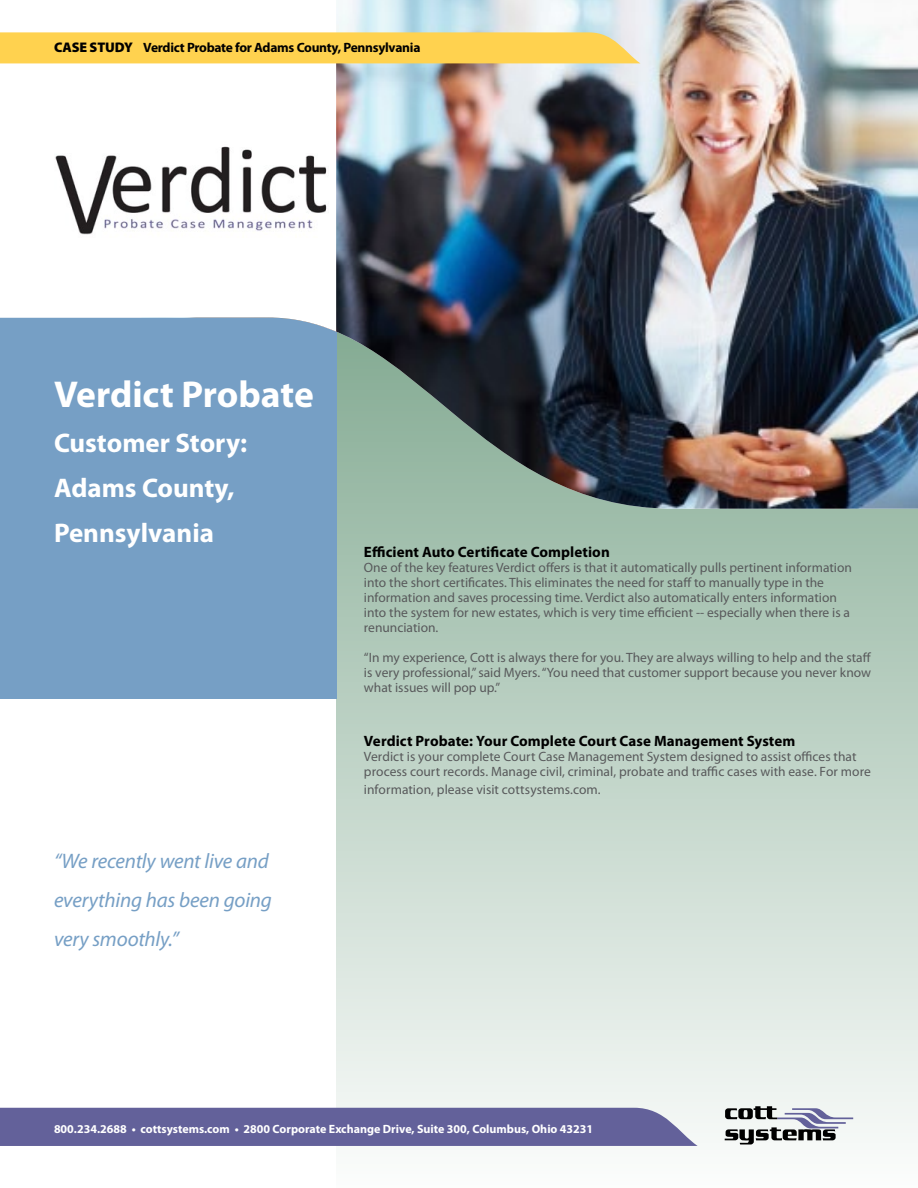
<style>
.page{position:relative;width:918px;height:1188px;background:#fff}
.page>*{position:absolute;margin:0;border:0;box-sizing:border-box;transform-origin:0 0}
.t1{font:700 37.5px "Myriad Pro";letter-spacing:-.005em;color:#fff}
.t2{font:700 27px/45px "Myriad Pro";color:#fff}
.t3{font:italic 21px/39px "Myriad Pro";letter-spacing:-.01em;color:#769fc5}
.t4{font:700 15px "Myriad Pro";letter-spacing:.005em;color:#000}
.t5{font:13.5px/15px "Myriad Pro";color:#58595b}
.t6{font:700 13.5px "Myriad Pro";letter-spacing:-.02em;color:#000}
.t7{font:700 12px "Myriad Pro";color:#fff}
.s1{font-weight:900;font-size:13.95px}
</style>
<div class="page">
<svg style="left:336px;top:509px;width:582px;height:636px;background:#c7d8cd"></svg>
<div style="left:0;top:305px;width:336px;height:394px;background:#769fc5"></div>
<img style="left:336px;top:0;width:582px;height:509px">
<svg style="left:0;top:63px;width:336px;height:269px"></svg>
<img style="left:54px;top:142px;width:275px;height:95px">
<div style="left:0;top:32px;width:640px;height:31px;background:#ffd24f"></div>
<svg style="left:725px;top:1106px;width:128px;height:38px"></svg>
<div style="left:0;top:1108px;width:698px;height:38px;background:#63619a"></div>
<p class="t6" style="left:54px;top:39px;width:368px"><span class="s1">CASE STUDY</span> Verdict Probate for Adams County, Pennsylvania</p>
<h1 class="t1" style="left:54px;top:370px;width:261px">Verdict Probate</h1>
<h2 class="t2" style="left:54px;top:419px;width:195px">Customer Story:<br>Adams County,<br>Pennsylvania</h2>
<h3 class="t3" style="left:54px;top:841px;width:219px">“We recently went live and everything has been going very smoothly.”</h3>
<p class="t4" style="left:364px;top:542px;width:247px">Efficient Auto Certificate Completion</p>
<p class="t5" style="left:364px;top:560px;width:490px">One of the key features Verdict offers is that it automatically pulls pertinent information into the short certificates. This eliminates the need for staff to manually type in the information and saves processing time. Verdict also automatically enters information into the system for new estates, which is very time efficient -- especially when there is a renunciation.</p>
<p class="t5" style="left:364px;top:650px;width:509px;text-align:justify">“In my experience, Cott is always there for you. They are always willing to help and the staff is very professional,” said Myers. “You need that customer support because you never know what issues will pop up.”</p>
<p class="t4" style="left:364px;top:731px;width:433px">Verdict Probate: Your Complete Court Case Management System</p>
<p class="t5" style="left:364px;top:749px;width:509px">Verdict is your complete Court Case Management System designed to assist offices that process court records. Manage civil, criminal, probate and traffic cases with ease. For more</p>
<p class="t5" style="left:364px;top:782px;width:238px">information, please visit cottsystems.com.</p>
<p class="t7" style="left:54px;top:1121px;width:541px">800.234.2688 • cottsystems.com • 2800 Corporate Exchange Drive, Suite 300, Columbus, Ohio 43231</p>
</div>
